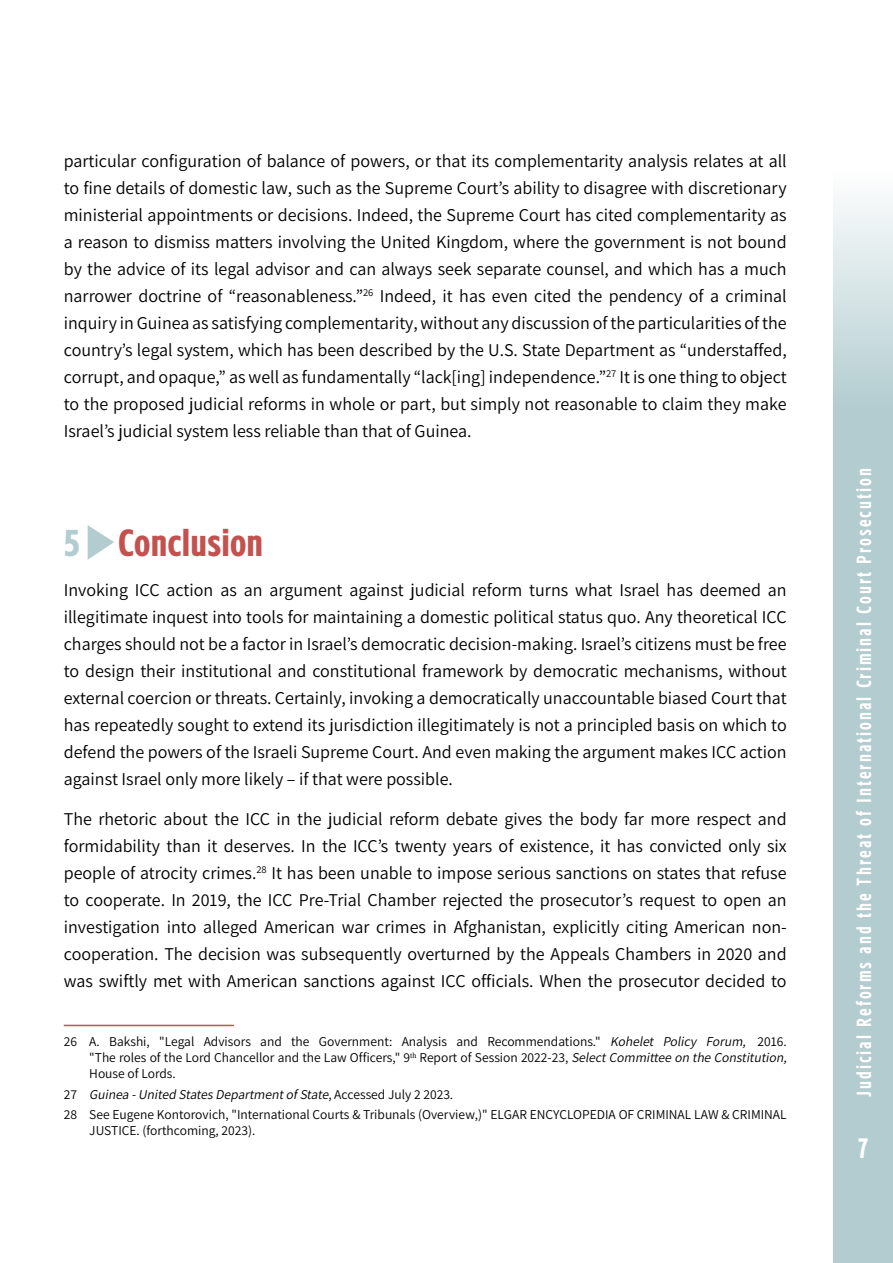
<style>
.page{position:relative;width:893px;height:1263px;background:#fff}
.page>*{position:absolute;margin:0;border:0;box-sizing:border-box;transform-origin:0 0}
.t1{font:900 36px "Fb Tamlil Condensed Eng";color:#c5514e}
.t2{font:900 36px "Fb Tamlil Condensed Eng";color:#b2ccd0}
.t3{font:700 27px "Fb Tamlil Condensed";color:#fff}
.t4{font:700 19.5px "Fb Tamlil Condensed Eng";letter-spacing:.1em;color:#fff}
.t5{font:200 18px/27px "Assistant";color:#000;text-align:right}
.t6{font:200 13.5px/16.2px "Assistant";color:#000}
.t7{font:italic 200 13.5px "Assistant";color:#000}
.t8{font:200 10.5px "Assistant";color:#000}
.t9{font:7.8px "Times New Roman";color:#000}
.s1{font-size:18px}
.s2{font-style:normal}
</style>
<div class="page">
<svg style="left:833px;top:201px;width:60px;height:1062px;background:#b8d0d3"></svg>
<svg style="left:88px;top:525px;width:26px;height:35px"></svg>
<hr style="left:64px;top:1025px;width:170px;height:1px;background:#c5514e">
<p class="t5" style="left:64px;top:147px;width:724px">particular configuration of balance of powers, or that its complementarity analysis relates at all to fine details of domestic law, such as the Supreme Court s’ ability to disagree with discretionary ministerial appointments or decisions. Indeed, the Supreme Court has cited complementarity as a reason to dismiss matters involving the United Kingdom, where the government is not bound by the advice of its legal advisor and can always seek separate counsel, and which has a much Indeed it, has even cited the pendency of a criminal</p>
<p class="t5" style="left:64px;top:282px;width:724px;text-align:left">narrower doctrine of “reasonableness ”.<br>inquiry in Guinea as satisfying complementarity, without any discussion of the particularities of the country s’ legal system, which has been described by the U .S. State Department as “understaffed, corrupt, and opaque ” , as well as fundamentally “lack[ing] independence ”. isIt<sup>27</sup> one thing to object to the proposed judicial reforms in whole or part, but simply not reasonable to claim they make Israel s’ judicial system less reliable than that of Guinea.</p>
<p class="t8" style="left:363px;top:285px;width:12px">26</p>
<h1 class="t1" style="left:118px;top:527px;width:147px">Conclusion</h1>
<h1 class="t2" style="left:64px;top:527px;width:18px">5</h1>
<p class="t5" style="left:64px;top:576px;width:724px;text-align:justify">Invoking ICC action as an argument against judicial reform turns what Israel has deemed an illegitimate inquest into tools for maintaining a domestic political status quo. Any theoretical ICC charges should not be a factor in Israel s’ democratic decision-making. Israel s’ citizens must be free to design their institutional and constitutional framework by democratic mechanisms, without external coercion or threats. Certainly, invoking a democratically unaccountable biased Court that has repeatedly sought to extend its jurisdiction illegitimately is not a principled basis on which to defend the powers of the Israeli Supreme Court. And even making the argument makes ICC action against Israel only more likely – if that were possible.</p>
<p class="t5" style="left:64px;top:804px;width:724px">The rhetoric about the ICC in the judicial reform debate gives the body far more respect and formidability than it deserves. In the ICC s’ twenty years of existence it, has convicted only six<br>It has been unable to impose serious sanctions on states that refuse</p>
<p class="t5" style="left:64px;top:858px;width:724px;text-align:left">people of atrocity crimes<br>to cooperate In. 2019, the ICC Pre-Trial Chamber rejected the prosecutor s’ request to open an</p>
<p class="t5" style="left:64px;top:939px;width:724px">cooperation. The decision was subsequently overturned by the Appeals Chambers in 2020 and</p>
<p class="t8" style="left:252px;top:862px;width:16px"><span class="s1">.</span>28</p>
<p class="t5" style="left:64px;top:912px;width:724px">investigation into alleged American war crimes in Afghanistan, explicitly citing American non-</p>
<p class="t5" style="left:64px;top:966px;width:724px">was swiftly met with American sanctions against ICC officials. When the prosecutor decided to</p>
<p class="t6" style="left:64px;top:1032px;width:15px">26</p>
<p class="t6" style="left:89px;top:1032px;width:12px">.A</p>
<p class="t6" style="left:109px;top:1032px;width:42px">Bakshi,</p>
<p class="t6" style="left:159px;top:1032px;width:37px">"Legal</p>
<p class="t6" style="left:204px;top:1032px;width:49px">Advisors</p>
<p class="t6" style="left:260px;top:1032px;width:23px">and</p>
<p class="t6" style="left:291px;top:1032px;width:20px">the</p>
<p class="t6" style="left:319px;top:1032px;width:75px">Government:</p>
<p class="t6" style="left:402px;top:1032px;width:47px">Analysis</p>
<p class="t6" style="left:456px;top:1032px;width:23px">and</p>
<p class="t6" style="left:487px;top:1032px;width:115px">Recommendations " .</p>
<p class="t7" style="left:610px;top:1032px;width:48px">Kohelet</p>
<p class="t7" style="left:663px;top:1032px;width:38px">Policy</p>
<p class="t7" style="left:706px;top:1032px;width:41px">Forum</p>
<p class="t7" style="left:742px;top:1032px;width:8px">,</p>
<p class="t6" style="left:757px;top:1032px;width:31px">2016.</p>
<p class="t6" style="left:64px;top:1085px;width:15px">27</p>
<p class="t9" style="left:410px;top:1050px;width:8px">th</p>
<p class="t7" style="left:420px;top:1048px;width:368px"><span class="s2">R e p o rt o f S e s s i o n 2 0 2 2 - 2 3 ,</span> Select Committee on the Constitution</p>
<p class="t6" style="left:89px;top:1049px;width:322px">"The roles of the Lord Chancellor and the Law Officers " , 9<br>House of Lords.</p>
<p class="t6" style="left:328px;top:1085px;width:126px">, Accessed July 2 2023.</p>
<p class="t7" style="left:783px;top:1048px;width:8px">,</p>
<p class="t7" style="left:89px;top:1085px;width:244px">Guinea - United States Department of State</p>
<p class="t6" style="left:64px;top:1106px;width:15px">28</p>
<p class="t6" style="left:89px;top:1106px;width:699px">See Eugene Kontorovich ", International Courts &amp; Tribunals (Overview,)" ELGAR ENCYCLOPEDIA OF CRIMINAL LAW &amp; CRIMINAL</p>
<p class="t6" style="left:89px;top:1122px;width:168px">JUSTICE (. forthcoming, 2023 .(</p>
<p class="t4" style="left:855px;top:1097px;width:631px;rotate:-90deg">Judicial Reforms and the Threat of International Criminal Court Prosecution</p>
<h2 class="t3" style="left:858px;top:1136px;width:12px">7</h2>
</div>
